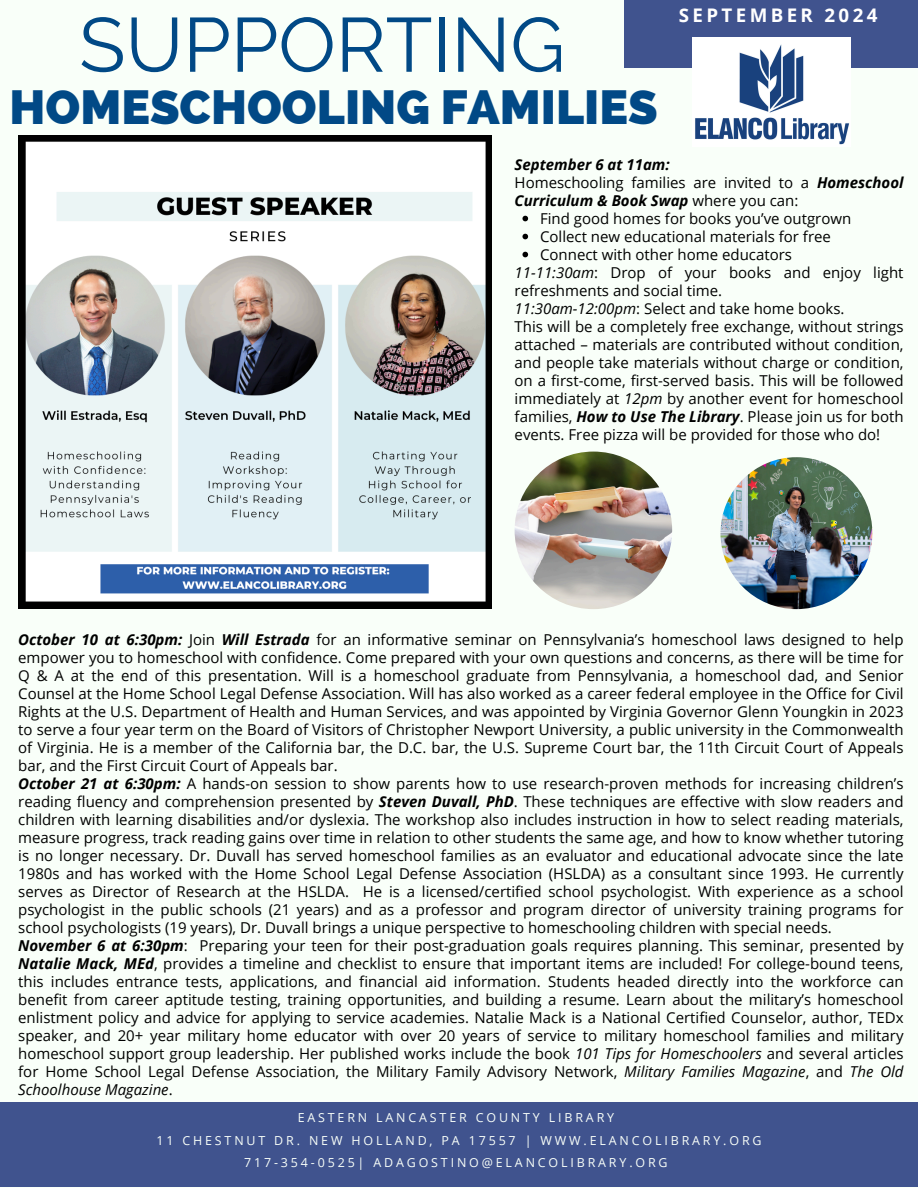
<style>
.page{position:relative;width:918px;height:1188px;background:#f9fff9}
.page>*{position:absolute;margin:0;border:0;box-sizing:border-box;transform-origin:0 0}
.t1{font:76.5px "Raleway";color:#014986}
.t2{font:800 48px "Raleway";color:#014986}
.t3{font:700 18.75px "Open Sans";letter-spacing:.18em;color:#fff}
.t4{font:15px/18px "Open Sans";color:#000}
.t5{font:italic 700 15px/18px "Open Sans";color:#000}
.t6{font:12.45px "Open Sans";letter-spacing:.23em;color:#f9fff9}
.s1{font-weight:400;font-style:normal}
.s2{font-style:italic}
.s3{font-weight:700;font-style:italic}
</style>
<div class="page">
<div style="left:624px;top:0;width:294px;height:68px;background:#40538e"></div>
<div style="left:0;top:1102px;width:918px;height:85px;background:#40538e"></div>
<img style="left:692px;top:37px;width:159px;height:108px">
<img style="left:18px;top:135px;width:474px;height:474px">
<svg style="left:522px;top:216px;width:6px;height:5px"></svg>
<svg style="left:522px;top:234px;width:6px;height:5px"></svg>
<svg style="left:522px;top:252px;width:6px;height:5px"></svg>
<img style="left:515px;top:452px;width:157px;height:157px;border-radius:50%">
<img style="left:720px;top:457px;width:152px;height:152px;border-radius:50%">
<h3 class="t1" style="left:79px;top:0;width:488px">SUPPORTING</h3>
<p class="t2" style="left:10px;top:78px;width:650px">HOMESCHOOLING FAMILIES</p>
<p class="t3" style="left:679px;top:2px;width:200px">SEPTEMBER 2024</p>
<p class="t5" style="left:515px;top:155px;width:390px">September 6 at 11am:<br><span class="s1">Homeschooling families are invited to a</span> Homeschool<br>Curriculum &amp; Book Swap <span class="s1">where you can:</span></p>
<h4 class="t4" style="left:540px;top:209px;width:313px">Find good homes for books you’ve outgrown</h4>
<p class="t4" style="left:540px;top:227px;width:292px">Collect new educational materials for free</p>
<p class="t4" style="left:540px;top:245px;width:253px">Connect with other home educators</p>
<h4 class="t4" style="left:515px;top:263px;width:391px"><span class="s2">11-11:30am</span>: Drop of your books and enjoy light refreshments and social time.<br><span class="s2">11:30am-12:00pm</span>: Select and take home books.<br>This will be a completely free exchange, without strings attached – materials are contributed without condition, and people take materials without charge or condition, on a first-come, first-served basis. This will be followed immediately at <span class="s2">12pm</span> by another event for homeschool families, <span class="s3">How to Use The Library</span>. Please join us for both events. Free pizza will be provided for those who do!</h4>
<p class="t4" style="left:18px;top:630px;width:887px"><span class="s3">October 10 at 6:30pm:</span> Join <span class="s3">Will Estrada</span> for an informative seminar on Pennsylvania’s homeschool laws designed to help empower you to homeschool with confidence. Come prepared with your own questions and concerns, as there will be time for Q &amp; A at the end of this presentation. Will is a homeschool graduate from Pennsylvania, a homeschool dad, and Senior Counsel at the Home School Legal Defense Association. Will has also worked as a career federal employee in the Office for Civil Rights at the U.S. Department of Health and Human Services, and was appointed by Virginia Governor Glenn Youngkin in 2023 to serve a four year term on the Board of Visitors of Christopher Newport University, a public university in the Commonwealth of Virginia. He is a member of the California bar, the D.C. bar, the U.S. Supreme Court bar, the 11th Circuit Court of Appeals bar, and the First Circuit Court of Appeals bar.<br><span class="s3">October 21 at 6:30pm:</span> A hands-on session to show parents how to use research-proven methods for increasing children’s reading fluency and comprehension presented by <span class="s3">Steven Duvall, PhD</span>. These techniques are effective with slow readers and children with learning disabilities and/or dyslexia. The workshop also includes instruction in how to select reading materials, measure progress, track reading gains over time in relation to other students the same age, and how to know whether tutoring is no longer necessary. Dr. Duvall has served homeschool families as an evaluator and educational advocate since the late 1980s and has worked with the Home School Legal Defense Association (HSLDA) as a consultant since 1993. He currently serves as Director of Research at the HSLDA. He is a licensed/certified school psychologist. With experience as a school psychologist in the public schools (21 years) and as a professor and program director of university training programs for school psychologists (19 years), Dr. Duvall brings a unique perspective to homeschooling children with special needs.<br><span class="s3">November 6 at 6:30pm</span>: Preparing your teen for their post-graduation goals requires planning. This seminar, presented by <span class="s3">Natalie Mack, MEd</span>, provides a timeline and checklist to ensure that important items are included! For college-bound teens, this includes entrance tests, applications, and financial aid information. Students headed directly into the workforce can benefit from career aptitude testing, training opportunities, and building a resume. Learn about the military’s homeschool enlistment policy and advice for applying to service academies. Natalie Mack is a National Certified Counselor, author, TEDx speaker, and 20+ year military home educator with over 20 years of service to military homeschool families and military homeschool support group leadership. Her published works include the book <span class="s2">101 Tips for Homeschoolers</span> and several articles for Home School Legal Defense Association, the Military Family Advisory Network, <span class="s2">Military Families Magazine</span>, and <span class="s2">The Old Schoolhouse Magazine</span>.</p>
<h2 class="t6" style="left:298px;top:1109px;width:318px">EASTERN LANCASTER COUNTY LIBRARY</h2>
<p class="t6" style="left:156px;top:1131px;width:607px">11 CHESTNUT DR. NEW HOLLAND, PA 17557 | WWW.ELANCOLIBRARY.ORG</p>
<h4 class="t6" style="left:244px;top:1154px;width:425px">717-354-0525| ADAGOSTINO@ELANCOLIBRARY.ORG</h4>
</div>
